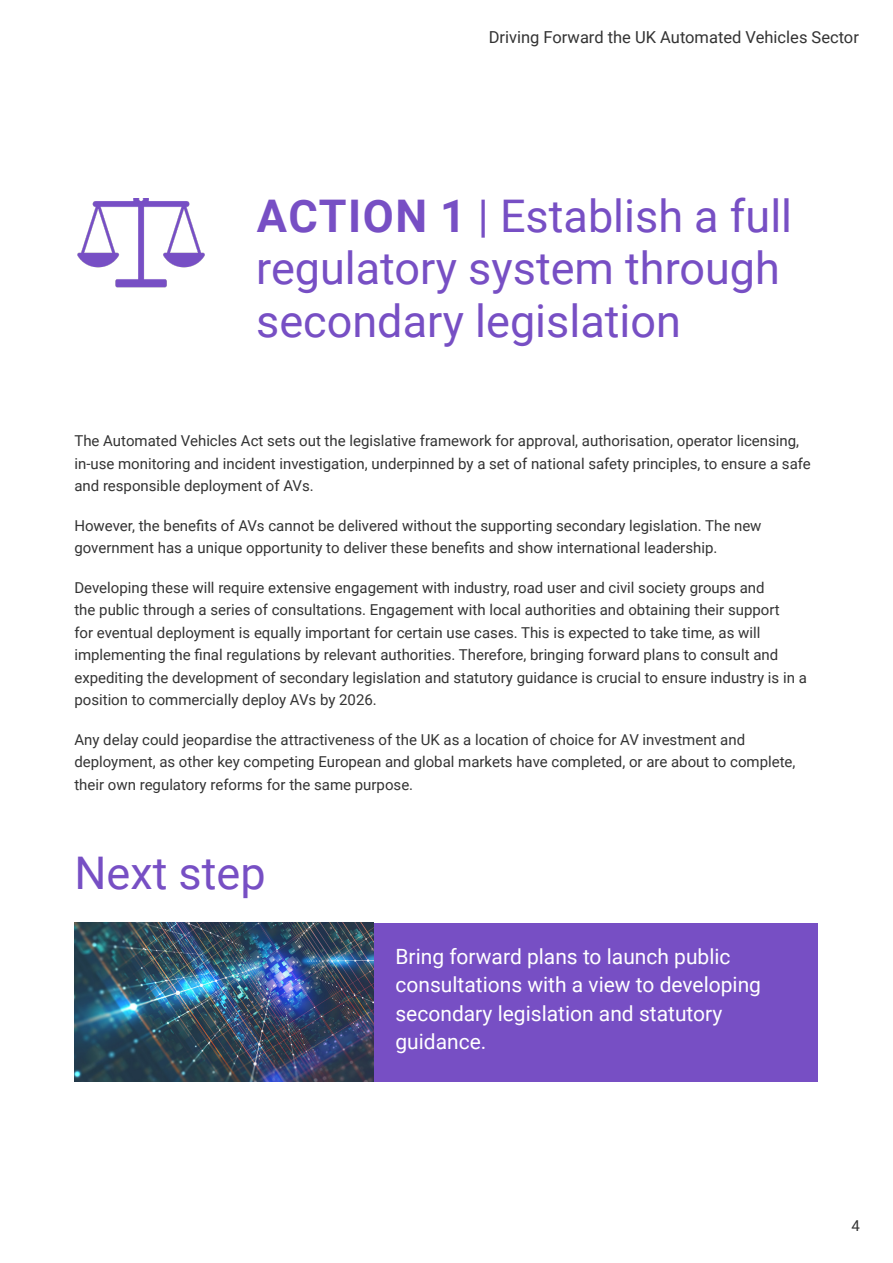
<style>
.page{position:relative;width:893px;height:1263px;background:#fff}
.page>*{position:absolute;margin:0;border:0;box-sizing:border-box;transform-origin:0 0}
.Page_Title{font:45px/52.5px "Roboto";color:#774fc4}
.Body_Copy{font:45px "Roboto";color:#774fc4}
.References{font:21px/28.5px "Roboto";color:#fff}
.Body_Copy-2{font:16.5px "Roboto";color:#333}
.Body_Copy-3{font:15px/22.5px "Roboto";color:#333}
.Page_Number{font:15px "Roboto";color:#333}
.s1{font-weight:700}
</style>
<div class="page">
<img style="left:77px;top:199px;width:128px;height:89px">
<div style="left:75px;top:923px;width:743px;height:159px;background:#774fc4"></div>
<img style="left:74px;top:922px;width:299px;height:159px">
<p class="Body_Copy-2" style="left:489px;top:26px;width:372px">Driving Forward the UK Automated Vehicles Sector</p>
<p class="Page_Title" style="left:257px;top:188px;width:537px"><span class="s1">ACTION 1</span> | Establish a full</p>
<p class="Page_Title" style="left:256px;top:240px;width:525px">regulatory system through secondary legislation</p>
<p class="Body_Copy-3" style="left:74px;top:429px;width:738px">The Automated Vehicles Act sets out the legislative framework for approval, authorisation, operator licensing, in-use monitoring and incident investigation, underpinned by a set of national safety principles, to ensure a safe and responsible deployment of AVs.</p>
<p class="Body_Copy-3" style="left:74px;top:513px;width:689px">However, the benefits of AVs cannot be delivered without the supporting secondary legislation. The new government has a unique opportunity to deliver these benefits and show international leadership.</p>
<p class="Body_Copy-3" style="left:74px;top:575px;width:734px">Developing these will require extensive engagement with industry, road user and civil society groups and<br>the public through a series of consultations. Engagement with local authorities and obtaining their support<br>for eventual deployment is equally important for certain use cases. This is expected to take time, as will implementing the final regulations by relevant authorities. Therefore, bringing forward plans to consult and expediting the development of secondary legislation and statutory guidance is crucial to ensure industry is in a position to commercially deploy AVs by 2026.</p>
<p class="Body_Copy-3" style="left:74px;top:727px;width:723px">Any delay could jeopardise the attractiveness of the UK as a location of choice for AV investment and deployment, as other key competing European and global markets have completed, or are about to complete, their own regulatory reforms for the same purpose.</p>
<p class="Body_Copy" style="left:74px;top:842px;width:193px">Next step</p>
<p class="References" style="left:395px;top:941px;width:367px">Bring forward plans to launch public consultations with a view to developing secondary legislation and statutory guidance.</p>
<p class="Page_Number" style="left:851px;top:1215px;width:10px">4</p>
</div>
